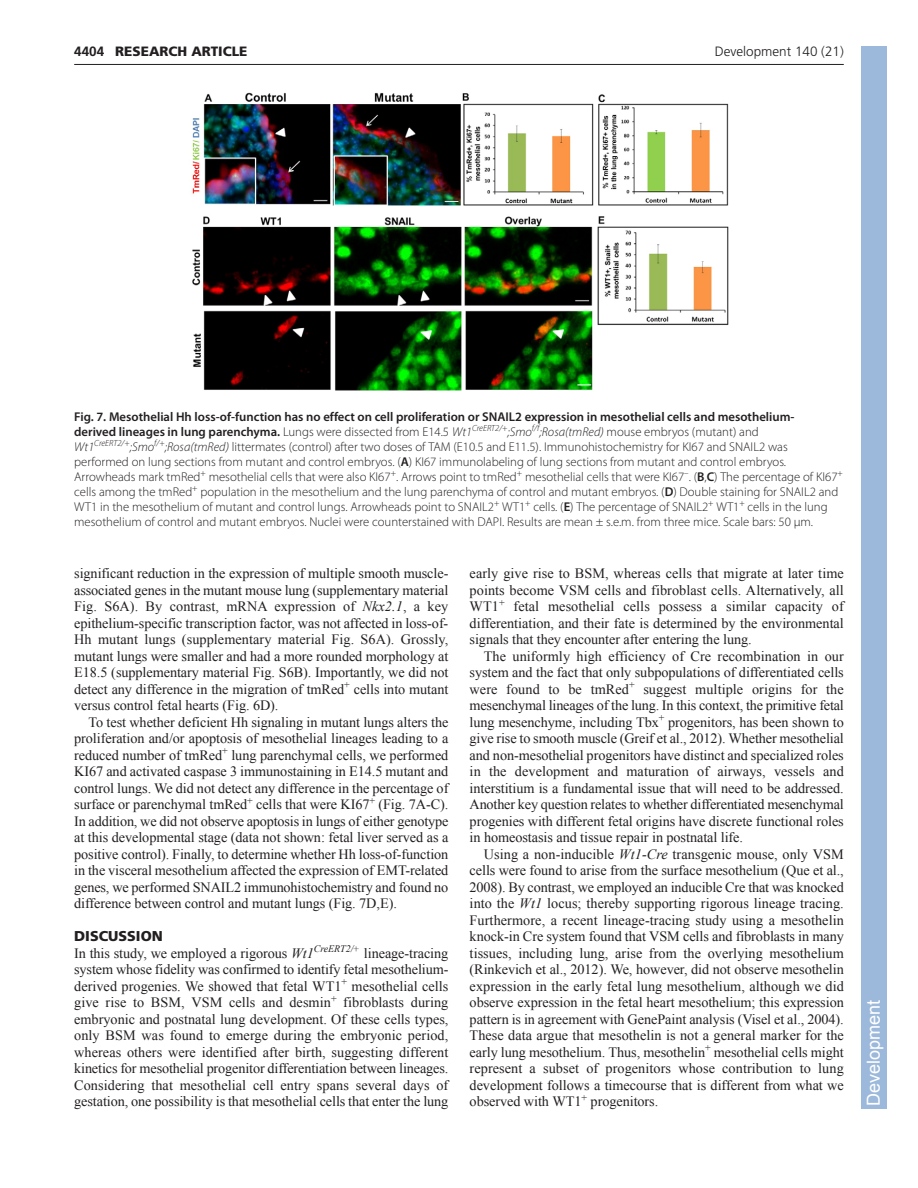
<style>
.page{position:relative;width:918px;height:1188px;background:#fff}
.page>*{position:absolute;margin:0;border:0;box-sizing:border-box;transform-origin:0 0}
.t1{font:18px "Arial";color:#fff}
.t2{font:14.25px/16.5px "Times New Roman";letter-spacing:-.005em;color:#231f20;text-align:justify}
.t3{font:900 14.25px "Frutiger LT Std";color:#231f20}
.t4{font:300 13.5px "Frutiger";color:#231f20}
.t5{font:900 13.5px "Frutiger LT Std";color:#231f20}
.t6{font:700 13.5px "Frutiger LT Std";color:#231f20}
.t7{font:300 12.75px/15px "Myriad Pro";color:#231f20}
.s1{font-weight:600}
.s2{font-style:italic}
</style>
<div class="page">
<hr style="left:74px;top:64px;width:770px;height:1px;background:#231f20">
<img style="left:192px;top:92px;width:537px;height:299px">
<div style="left:861px;top:46px;width:25px;height:1063px;background:#9cb9db"></div>
<p class="t6" style="left:74px;top:46px;width:32px">4404</p>
<p class="t5" style="left:115px;top:45px;width:134px">RESEARCH ARTICLE</p>
<p class="t4" style="left:715px;top:46px;width:131px">Development 140 (21)</p>
<p class="t7" style="left:74px;top:410px;width:770px"><span class="s1">Fig. 7. Mesothelial Hh loss-of-function has no effect on cell proliferation or SNAIL2 expression in mesothelial cells and mesothelium-<br>derived lineages in lung parenchyma.</span> Lungs were dissected from E14.5 <span class="s2">Wt1</span><sup>CreERT2/+</sup><span class="s2">;Smo</span><sup>f/f</sup><span class="s2">;Rosa(tmRed)</span> mouse embryos (mutant) and <span class="s2">Wt1</span><sup>CreERT2/+</sup><span class="s2">;Smo</span><sup>f/+</sup><span class="s2">;Rosa(tmRed)</span> littermates (control) after two doses of TAM (E10.5 and E11.5). Immunohistochemistry for KI67 and SNAIL2 was performed on lung sections from mutant and control embryos. (<span class="s1">A</span>) KI67 immunolabeling of lung sections from mutant and control embryos.<br>Arrowheads mark tmRed<sup>+</sup> mesothelial cells that were also KI67<sup>+</sup>. Arrows point to tmRed<sup>+</sup> mesothelial cells that were KI67<sup>–</sup>. (<span class="s1">B</span>,<span class="s1">C</span>) The percentage of KI67<sup>+ </sup>cells among the tmRed<sup>+</sup> population in the mesothelium and the lung parenchyma of control and mutant embryos. (<span class="s1">D</span>) Double staining for SNAIL2 and WT1 in the mesothelium of mutant and control lungs. Arrowheads point to SNAIL2<sup>+</sup> WT1<sup>+</sup> cells. (<span class="s1">E</span>) The percentage of SNAIL2<sup>+</sup> WT1<sup>+</sup> cells in the lung mesothelium of control and mutant embryos. Nuclei were counterstained with DAPI. Results are mean ± s.e.m. from three mice. Scale bars: 50 μm.</p>
<p class="t2" style="left:74px;top:565px;width:376px">significant reduction in the expression of multiple smooth muscle&shy;associated genes in the mutant mouse lung (supplementary material Fig. S6A). By contrast, mRNA expression of <span class="s2">Nkx2.1</span>, a key epithelium-specific transcription factor, was not affected in loss-of-Hh mutant lungs (supplementary material Fig. S6A). Grossly, mutant lungs were smaller and had a more rounded morphology at E18.5 (supplementary material Fig. S6B). Importantly, we did not detect any difference in the migration of tmRed<sup>+</sup> cells into mutant versus control fetal hearts (Fig. 6D).</p>
<p class="t2" style="left:74px;top:714px;width:376px;text-indent:14px">To test whether deficient Hh signaling in mutant lungs alters the proliferation and/or apoptosis of mesothelial lineages leading to a reduced number of tmRed<sup>+</sup> lung parenchymal cells, we performed KI67 and activated caspase 3 immunostaining in E14.5 mutant and control lungs. We did not detect any difference in the percentage of surface or parenchymal tmRed<sup>+</sup> cells that were KI67<sup>+</sup> (Fig. 7A-C).<br>In addition, we did not observe apoptosis in lungs of either genotype at this developmental stage (data not shown: fetal liver served as a positive control). Finally, to determine whether Hh loss-of-function in the visceral mesothelium affected the expression of EMT-related genes, we performed SNAIL2 immunohistochemistry and found no difference between control and mutant lungs (Fig. 7D,E).</p>
<p class="t3" style="left:74px;top:929px;width:90px">DISCUSSION</p>
<p class="t2" style="left:74px;top:945px;width:376px">In this study, we employed a rigorous <span class="s2">Wt1</span><sup>CreERT2/+</sup> lineage-tracing system whose fidelity was confirmed to identify fetal mesothelium&shy;derived progenies. We showed that fetal WT1<sup>+</sup> mesothelial cells give rise to BSM, VSM cells and desmin<sup>+</sup> fibroblasts during embryonic and postnatal lung development. Of these cells types, only BSM was found to emerge during the embryonic period, whereas others were identified after birth, suggesting different kinetics for mesothelial progenitor differentiation between lineages.<br>Considering that mesothelial cell entry spans several days of gestation, one possibility is that mesothelial cells that enter the lung</p>
<p class="t2" style="left:470px;top:565px;width:376px">early give rise to BSM, whereas cells that migrate at later time points become VSM cells and fibroblast cells. Alternatively, all WT1<sup>+</sup> fetal mesothelial cells possess a similar capacity of differentiation, and their fate is determined by the environmental signals that they encounter after entering the lung.</p>
<p class="t2" style="left:470px;top:648px;width:376px;text-indent:14px">The uniformly high efficiency of Cre recombination in our system and the fact that only subpopulations of differentiated cells were found to be tmRed<sup>+</sup> suggest multiple origins for the mesenchymal lineages of the lung. In this context, the primitive fetal lung mesenchyme, including Tbx<sup>+</sup> progenitors, has been shown to give rise to smooth muscle (Greif et al., 2012). Whether mesothelial and non-mesothelial progenitors have distinct and specialized roles in the development and maturation of airways, vessels and interstitium is a fundamental issue that will need to be addressed.<br>Another key question relates to whether differentiated mesenchymal progenies with different fetal origins have discrete functional roles in homeostasis and tissue repair in postnatal life.</p>
<p class="t2" style="left:470px;top:846px;width:376px;text-indent:14px">Using a non-inducible <span class="s2">Wt1-Cre</span> transgenic mouse, only VSM cells were found to arise from the surface mesothelium (Que et al., 2008). By contrast, we employed an inducible Cre that was knocked into the <span class="s2">Wt1</span> locus; thereby supporting rigorous lineage tracing.<br>Furthermore, a recent lineage-tracing study using a mesothelin knock-in Cre system found that VSM cells and fibroblasts in many tissues, including lung, arise from the overlying mesothelium (Rinkevich et al., 2012). We, however, did not observe mesothelin expression in the early fetal lung mesothelium, although we did observe expression in the fetal heart mesothelium; this expression pattern is in agreement with GenePaint analysis (Visel et al., 2004).<br>These data argue that mesothelin is not a general marker for the early lung mesothelium. Thus, mesothelin<sup>+</sup> mesothelial cells might represent a subset of progenitors whose contribution to lung development follows a timecourse that is different from what we observed with WT1<sup>+</sup> progenitors.</p>
<p class="t1" style="left:862px;top:1106px;width:108px;rotate:-90deg">Development</p>
</div>
